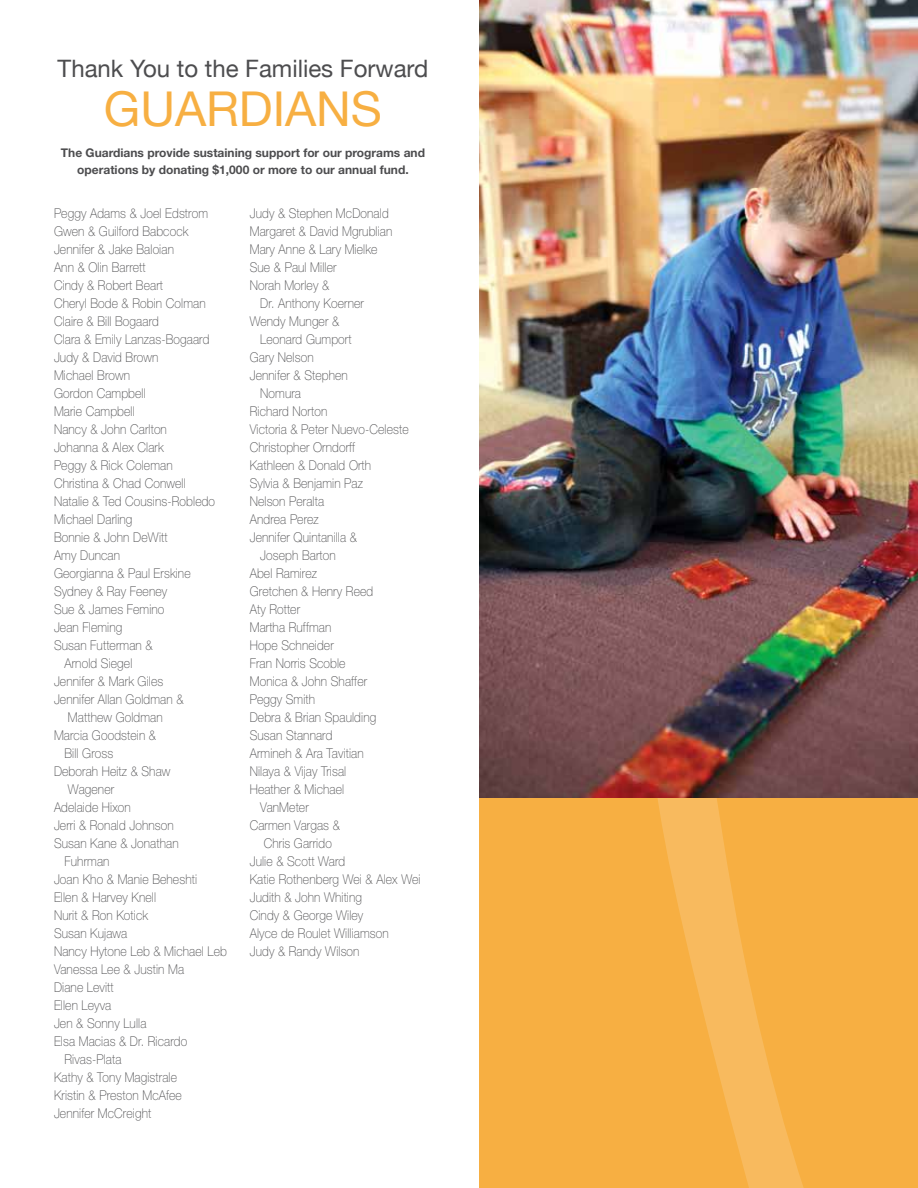
<style>
.page{position:relative;width:918px;height:1188px;background:#fff}
.page>*{position:absolute;margin:0;border:0;box-sizing:border-box;transform-origin:0 0}
.t1{font:48px "Helvetica Neue";color:#f7af42}
.t2{font:24px "Helvetica Neue";color:#4d4d4f}
.t3{font:100 13.5px "Helvetica Neue LT Std";letter-spacing:.01em;color:#4d4d4f;scale:.9 1}
.t4{font:700 12px/16.5px "Helvetica Neue LT Std";color:#4d4d4f;text-align:center}
</style>
<div class="page">
<svg style="left:480px;top:797px;width:438px;height:391px;background:#f6b045"></svg>
<img style="left:480px;top:0;width:438px;height:797px">
<h2 class="t2" style="left:58px;top:54px;width:372px">Thank You to the Families Forward</h2>
<h1 class="t1" style="left:104px;top:81px;width:280px">GUARDIANS</h1>
<p class="t4" style="left:61px;top:144px;width:366px">The Guardians provide sustaining support for our programs and operations by donating $1,000 or more to our annual fund.</p>
<p class="t3" style="left:54px;top:206px;width:173px">Peggy Adams &amp; Joel Edstrom</p>
<p class="t3" style="left:54px;top:224px;width:151px">Gwen &amp; Guilford Babcock</p>
<p class="t3" style="left:54px;top:242px;width:135px">Jennifer &amp; Jake Baloian</p>
<p class="t3" style="left:54px;top:260px;width:103px">Ann &amp; Olin Barrett</p>
<p class="t3" style="left:54px;top:278px;width:123px">Cindy &amp; Robert Beart</p>
<p class="t3" style="left:54px;top:296px;width:170px">Cheryl Bode &amp; Robin Colman</p>
<p class="t3" style="left:54px;top:314px;width:118px">Claire &amp; Bill Bogaard</p>
<p class="t3" style="left:54px;top:332px;width:174px">Clara &amp; Emily Lanzas-Bogaard</p>
<p class="t3" style="left:54px;top:350px;width:118px">Judy &amp; David Brown</p>
<p class="t3" style="left:54px;top:368px;width:86px">Michael Brown</p>
<p class="t3" style="left:54px;top:386px;width:103px">Gordon Campbell</p>
<p class="t3" style="left:54px;top:404px;width:91px">Marie Campbell</p>
<p class="t3" style="left:54px;top:422px;width:127px">Nancy &amp; John Carlton</p>
<p class="t3" style="left:54px;top:440px;width:123px">Johanna &amp; Alex Clark</p>
<p class="t3" style="left:54px;top:458px;width:133px">Peggy &amp; Rick Coleman</p>
<p class="t3" style="left:54px;top:475px;width:148px">Christina &amp; Chad Conwell</p>
<p class="t3" style="left:54px;top:493px;width:181px">Natalie &amp; Ted Cousins-Robledo</p>
<p class="t3" style="left:54px;top:511px;width:89px">Michael Darling</p>
<p class="t3" style="left:54px;top:529px;width:128px">Bonnie &amp; John DeWitt</p>
<p class="t3" style="left:54px;top:547px;width:75px">Amy Duncan</p>
<p class="t3" style="left:54px;top:565px;width:153px">Georgianna &amp; Paul Erskine</p>
<p class="t3" style="left:54px;top:583px;width:127px">Sydney &amp; Ray Feeney</p>
<p class="t3" style="left:54px;top:601px;width:124px">Sue &amp; James Femino</p>
<p class="t3" style="left:54px;top:619px;width:77px">Jean Fleming</p>
<p class="t3" style="left:54px;top:637px;width:111px">Susan Futterman &amp;</p>
<p class="t3" style="left:64px;top:655px;width:77px">Arnold Siegel</p>
<p class="t3" style="left:54px;top:673px;width:123px">Jennifer &amp; Mark Giles</p>
<p class="t3" style="left:54px;top:691px;width:145px">Jennifer Allan Goldman &amp;</p>
<p class="t3" style="left:68px;top:709px;width:107px">Matthew Goldman</p>
<p class="t3" style="left:54px;top:727px;width:115px">Marcia Goodstein &amp;</p>
<p class="t3" style="left:64px;top:745px;width:56px">Bill Gross</p>
<p class="t3" style="left:54px;top:763px;width:131px">Deborah Heitz &amp; Shaw</p>
<p class="t3" style="left:68px;top:781px;width:53px">Wagener</p>
<p class="t3" style="left:54px;top:799px;width:87px">Adelaide Hixon</p>
<p class="t3" style="left:54px;top:817px;width:135px">Jerri &amp; Ronald Johnson</p>
<p class="t3" style="left:54px;top:835px;width:140px">Susan Kane &amp; Jonathan</p>
<p class="t3" style="left:64px;top:853px;width:52px">Fuhrman</p>
<p class="t3" style="left:54px;top:871px;width:161px">Joan Kho &amp; Manie Beheshti</p>
<p class="t3" style="left:54px;top:889px;width:115px">Ellen &amp; Harvey Knell</p>
<p class="t3" style="left:54px;top:907px;width:106px">Nurit &amp; Ron Kotick</p>
<p class="t3" style="left:54px;top:925px;width:83px">Susan Kujawa</p>
<p class="t3" style="left:54px;top:943px;width:194px">Nancy Hytone Leb &amp; Michael Leb</p>
<p class="t3" style="left:54px;top:961px;width:146px">Vanessa Lee &amp; Justin Ma</p>
<p class="t3" style="left:54px;top:979px;width:68px">Diane Levitt</p>
<p class="t3" style="left:54px;top:997px;width:65px">Ellen Leyva</p>
<p class="t3" style="left:54px;top:1015px;width:104px">Jen &amp; Sonny Lulla</p>
<p class="t3" style="left:54px;top:1033px;width:150px">Elsa Macias &amp; Dr. Ricardo</p>
<p class="t3" style="left:64px;top:1051px;width:65px">Rivas-Plata</p>
<p class="t3" style="left:54px;top:1069px;width:138px">Kathy &amp; Tony Magistrale</p>
<p class="t3" style="left:54px;top:1087px;width:144px">Kristin &amp; Preston McAfee</p>
<p class="t3" style="left:54px;top:1105px;width:110px">Jennifer McCreight</p>
<p class="t3" style="left:250px;top:205px;width:156px">Judy &amp; Stephen McDonald</p>
<p class="t3" style="left:250px;top:223px;width:160px">Margaret &amp; David Mgrublian</p>
<p class="t3" style="left:250px;top:241px;width:143px">Mary Anne &amp; Lary Mielke</p>
<p class="t3" style="left:250px;top:259px;width:98px">Sue &amp; Paul Miller</p>
<p class="t3" style="left:250px;top:277px;width:90px">Norah Morley &amp;</p>
<p class="t3" style="left:260px;top:295px;width:117px">Dr. Anthony Koerner</p>
<p class="t3" style="left:250px;top:313px;width:101px">Wendy Munger &amp;</p>
<p class="t3" style="left:260px;top:331px;width:103px">Leonard Gumport</p>
<p class="t3" style="left:250px;top:349px;width:73px">Gary Nelson</p>
<p class="t3" style="left:250px;top:367px;width:111px">Jennifer &amp; Stephen</p>
<p class="t3" style="left:260px;top:385px;width:47px">Nomura</p>
<p class="t3" style="left:250px;top:403px;width:88px">Richard Norton</p>
<p class="t3" style="left:250px;top:421px;width:178px">Victoria &amp; Peter Nuevo-Celeste</p>
<p class="t3" style="left:250px;top:439px;width:119px">Christopher Orndorff</p>
<p class="t3" style="left:250px;top:457px;width:136px">Kathleen &amp; Donald Orth</p>
<p class="t3" style="left:250px;top:475px;width:127px">Sylvia &amp; Benjamin Paz</p>
<p class="t3" style="left:250px;top:493px;width:84px">Nelson Peralta</p>
<p class="t3" style="left:250px;top:511px;width:78px">Andrea Perez</p>
<p class="t3" style="left:250px;top:529px;width:121px">Jennifer Quintanilla &amp;</p>
<p class="t3" style="left:260px;top:547px;width:85px">Joseph Barton</p>
<p class="t3" style="left:250px;top:565px;width:76px">Abel Ramirez</p>
<p class="t3" style="left:250px;top:583px;width:139px">Gretchen &amp; Henry Reed</p>
<p class="t3" style="left:250px;top:601px;width:57px">Aty Rotter</p>
<p class="t3" style="left:250px;top:619px;width:92px">Martha Ruffman</p>
<p class="t3" style="left:250px;top:637px;width:95px">Hope Schneider</p>
<p class="t3" style="left:250px;top:655px;width:108px">Fran Norris Scoble</p>
<p class="t3" style="left:250px;top:673px;width:132px">Monica &amp; John Shaffer</p>
<p class="t3" style="left:250px;top:691px;width:74px">Peggy Smith</p>
<p class="t3" style="left:250px;top:709px;width:142px">Debra &amp; Brian Spaulding</p>
<p class="t3" style="left:250px;top:727px;width:94px">Susan Stannard</p>
<p class="t3" style="left:250px;top:745px;width:128px">Armineh &amp; Ara Tavitian</p>
<p class="t3" style="left:250px;top:763px;width:109px">Nilaya &amp; Vijay Trisal</p>
<p class="t3" style="left:250px;top:781px;width:106px">Heather &amp; Michael</p>
<p class="t3" style="left:260px;top:799px;width:55px">VanMeter</p>
<p class="t3" style="left:250px;top:817px;width:102px">Carmen Vargas &amp;</p>
<p class="t3" style="left:264px;top:835px;width:77px">Chris Garrido</p>
<p class="t3" style="left:250px;top:853px;width:108px">Julie &amp; Scott Ward</p>
<p class="t3" style="left:250px;top:871px;width:191px">Katie Rothenberg Wei &amp; Alex Wei</p>
<p class="t3" style="left:250px;top:889px;width:126px">Judith &amp; John Whiting</p>
<p class="t3" style="left:250px;top:907px;width:128px">Cindy &amp; George Wiley</p>
<p class="t3" style="left:250px;top:925px;width:156px">Alyce de Roulet Williamson</p>
<p class="t3" style="left:250px;top:943px;width:124px">Judy &amp; Randy Wilson</p>
</div>
